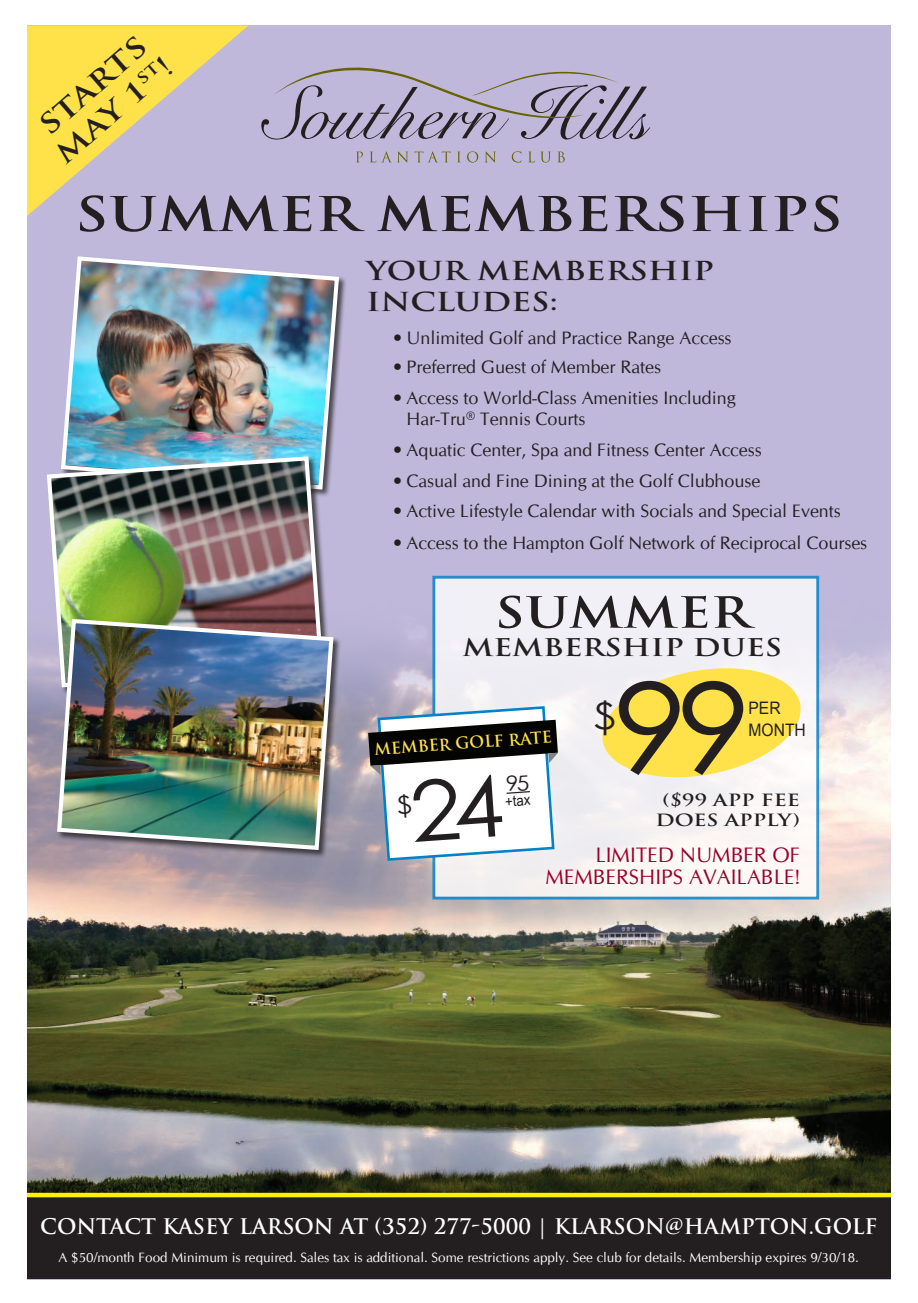
<style>
.page{position:relative;width:918px;height:1303px;background:#fff}
.page>*{position:absolute;margin:0;border:0;box-sizing:border-box;transform-origin:0 0}
.t1{font:124.8px "Century Gothic";color:#231f20;scale:1.1 1}
.t2{font:700 46.5px "Trajan Pro";color:#231f20;scale:1.25 1}
.t3{font:700 41.85px "Trajan Pro";color:#231f20;scale:1.25 1}
.t4{font:36.6px "Century Gothic";color:#231f20;scale:1.1 1}
.t5{font:700 26.85px "Trajan Pro";color:#231f20;scale:1.25 1}
.t6{font:700 25.5px/30.6px "Trajan Pro";color:#231f20;scale:1.25 1}
.t7{font:700 23.85px "Trajan Pro";color:#231f20;scale:1.25 1}
.t8{font:700 21px "Trajan Pro";color:#fff}
.t9{font:21px "CG Omega";color:#98012d}
.t10{font:18px/21.6px "CG Omega";color:#231f20}
.t11{font:17.25px "Arial";color:#231f20;scale:.91 1}
.t12{font:700 16.5px/19.5px "Trajan Pro";color:#231f20;text-align:center;scale:1.25 1}
.t13{font:700 15.9px "Trajan Pro";color:#ffe249}
.t14{font:14.7px "Arial";color:#231f20;scale:.91 1}
.t15{font:13.5px "CG Omega";color:#fff}
</style>
<div class="page">
<div style="left:27px;top:26px;width:864px;height:1254px;background:#bfb8da"></div>
<img style="left:27px;top:593px;width:864px;height:600px">
<svg style="left:357px;top:152px;width:6px;height:10px"></svg>
<svg style="left:370px;top:151px;width:38px;height:11px"></svg>
<svg style="left:414px;top:151px;width:37px;height:11px"></svg>
<svg style="left:458px;top:152px;width:2px;height:10px"></svg>
<svg style="left:467px;top:151px;width:11px;height:12px"></svg>
<svg style="left:485px;top:151px;width:11px;height:11px"></svg>
<svg style="left:512px;top:151px;width:9px;height:12px"></svg>
<svg style="left:528px;top:152px;width:22px;height:11px"></svg>
<svg style="left:558px;top:152px;width:7px;height:10px"></svg>
<svg style="left:261px;top:68px;width:389px;height:72px"></svg>
<div style="left:61px;top:256px;width:287px;height:242px;background:#231f20;opacity:.75"></div>
<img style="left:61px;top:256px;width:280px;height:236px">
<img style="left:45px;top:454px;width:280px;height:235px">
<div style="left:57px;top:619px;width:285px;height:239px;background:#231f20;opacity:.75"></div>
<img style="left:55px;top:617px;width:281px;height:235px">
<div style="left:432px;top:576px;width:387px;height:323px;background:#f2f0f5;border:3px solid #0082c8"></div>
<svg style="left:599px;top:668px;width:206px;height:116px"></svg>
<div style="left:27px;top:1196px;width:864px;height:83px;background:#231f20"></div>
<hr style="left:27px;top:1193px;width:864px;height:4px;background:#fff101">
<svg style="left:27px;top:26px;width:221px;height:190px"></svg>
<svg style="left:368px;top:705px;width:190px;height:157px"></svg>
<p class="t5" style="left:32px;top:117px;width:108px;rotate:-41deg">STARTS</p>
<p class="t5" style="left:48px;top:145px;width:118px;rotate:-41deg">MAY 1<sup>ST</sup>!</p>
<p class="t2" style="left:75px;top:185px;width:616px">SUMMER MEMBERSHIPS</p>
<p class="t6" style="left:366px;top:256px;width:280px">YOUR MEMBERSHIP<br>INCLUDES:</p>
<p class="t10" style="left:393px;top:328px;width:340px">• Unlimited Golf and Practice Range Access</p>
<p class="t10" style="left:393px;top:356px;width:269px">• Preferred Guest of Member Rates</p>
<p class="t10" style="left:407px;top:387px;width:331px;text-indent:-14px">• Access to World-Class Amenities Including<br>Har-Tru® Tennis Courts</p>
<p class="t10" style="left:393px;top:439px;width:370px">• Aquatic Center, Spa and Fitness Center Access</p>
<p class="t10" style="left:393px;top:470px;width:369px">• Casual and Fine Dining at the Golf Clubhouse</p>
<p class="t10" style="left:393px;top:500px;width:449px">• Active Lifestyle Calendar with Socials and Special Events</p>
<p class="t10" style="left:393px;top:532px;width:476px">• Access to the Hampton Golf Network of Reciprocal Courses</p>
<p class="t3" style="left:494px;top:586px;width:206px">SUMMER</p>
<p class="t7" style="left:462px;top:633px;width:257px">MEMBERSHIP DUES</p>
<p class="t13" style="left:374px;top:739px;width:179px;rotate:-4deg">MEMBER GOLF RATE</p>
<p class="t14" style="left:504px;top:792px;width:30px;rotate:-4deg">+tax</p>
<p class="t1" style="left:612px;top:651px;width:129px">99</p>
<p class="t4" style="left:593px;top:694px;width:22px">$</p>
<p class="t11" style="left:749px;top:696px;width:37px">PER</p>
<p class="t11" style="left:749px;top:719px;width:65px">MONTH</p>
<p class="t12" style="left:655px;top:790px;width:117px">($99 APP FEE<br>DOES APPLY)</p>
<p class="t9" style="left:595px;top:842px;width:206px">LIMITED NUMBER OF</p>
<p class="t9" style="left:545px;top:865px;width:256px">MEMBERSHIPS AVAILABLE!</p>
<p class="t8" style="left:40px;top:1213px;width:839px">CONTACT KASEY LARSON AT (352) 277-5000 | KLARSON@HAMPTON.GOLF</p>
<p class="t15" style="left:59px;top:1249px;width:802px">A $50/month Food Minimum is required. Sales tax is additional. Some restrictions apply. See club for details. Membership expires 9/30/18.</p>
</div>
